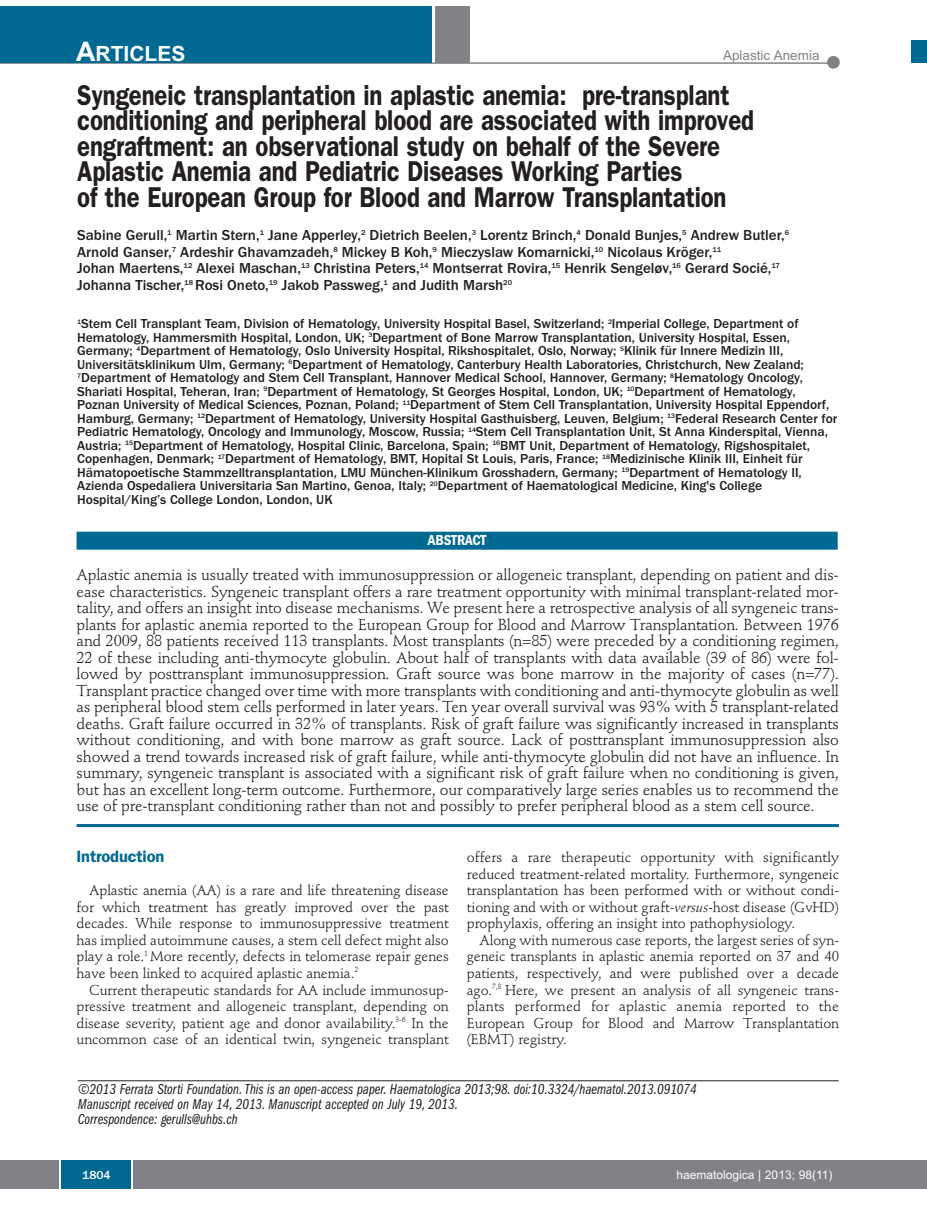
<style>
.page{position:relative;width:927px;height:1225px;background:#fff}
.page>*{position:absolute;margin:0;border:0;box-sizing:border-box;transform-origin:0 0}
.t1{font:600 28.8px/25.5px "Franklin Gothic";letter-spacing:-.005em;color:#231f20;scale:.83 1}
.t2{font:700 21px "Arial";color:#fff}
.t3{font:600 16.5px "Franklin Gothic";letter-spacing:-.01em;color:#006991}
.t4{font:15.75px/16.5px "Stempel Schneidler";letter-spacing:-.01em;color:#231f20;text-align:justify}
.t5{font:500 15px/16.5px "Franklin Gothic";color:#231f20}
.t6{font:15px/15px "Franklin Gothic Book Cmpr Ital";color:#231f20}
.t7{font:600 condensed 15px "Franklin Gothic";letter-spacing:-.005em;color:#fff}
.t8{font:14.25px/16.5px "Stempel Schneidler";letter-spacing:-.005em;color:#231f20;text-align:justify}
.t9{font:500 13.5px/13.5px "Franklin Gothic";color:#231f20}
.t10{font:13.5px "Arial";color:#808285}
.t11{font:12px "Arial";color:#fff}
.t12{font:500 12px "Franklin Gothic";color:#fff}
.s1{font-size:27px}
.s2{font-style:italic}
</style>
<div class="page">
<div style="left:911px;top:40px;width:16px;height:22px;background:#006991"></div>
<div style="left:910px;top:1160px;width:17px;height:28px;background:#808285"></div>
<hr style="left:0;top:62px;width:837px;height:2px;background:#808285">
<div style="left:0;top:1160px;width:910px;height:28px;background:#808285"></div>
<div style="left:61px;top:1160px;width:71px;height:28px;background:#006991"></div>
<div style="left:827px;top:56px;width:13px;height:13px;background:#808285;border-radius:50%"></div>
<div style="left:435px;top:6px;width:34px;height:56px;background:#808285"></div>
<div style="left:0;top:6px;width:431px;height:56px;background:#006991"></div>
<svg style="left:60px;top:1160px;width:1px;height:28px"></svg>
<svg style="left:132px;top:1160px;width:1px;height:28px"></svg>
<hr style="left:77px;top:824px;width:762px;height:3px;background:#006991">
<div style="left:77px;top:531px;width:761px;height:18px;background:#006991"></div>
<hr style="left:78px;top:1080px;width:761px;height:1px;background:#231f20">
<h2 class="t2" style="left:76px;top:42px;width:111px"><span class="s1">A</span>RTICLES</h2>
<p class="t10" style="left:723px;top:47px;width:98px">Aplastic Anemia</p>
<p class="t1" style="left:77px;top:85px;width:817px">Syngeneic transplantation in aplastic anemia: pre-transplant conditioning and peripheral blood are associated with improved engraftment: an observational study on behalf of the Severe Aplastic Anemia and Pediatric Diseases Working Parties<br>of the European Group for Blood and Marrow Transplantation</p>
<p class="t5" style="left:77px;top:227px;width:713px">Sabine Gerull,<sup>1</sup> Martin Stern,<sup>1</sup> Jane Apperley,<sup>2</sup> Dietrich Beelen,<sup>3</sup> Lorentz Brinch,<sup>4</sup> Donald Bunjes,<sup>5</sup> Andrew Butler,<sup>6<br></sup>Arnold Ganser,<sup>7</sup> Ardeshir Ghavamzadeh,<sup>8</sup> Mickey B Koh,<sup>9</sup> Mieczyslaw Komarnicki,<sup>10</sup> Nicolaus Kröger,<sup>11<br></sup>Johan Maertens,<sup>12</sup> Alexei Maschan,<sup>13</sup> Christina Peters,<sup>14</sup> Montserrat Rovira,<sup>15</sup> Henrik Sengeløv,<sup>16</sup> Gerard Socié,<sup>17<br></sup>Johanna Tischer,<sup>18</sup> Rosi Oneto,<sup>19</sup> Jakob Passweg,<sup>1</sup> and Judith Marsh<sup>20</sup></p>
<p class="t9" style="left:77px;top:317px;width:762px"><sup>1</sup>Stem Cell Transplant Team, Division of Hematology, University Hospital Basel, Switzerland; <sup>2</sup>Imperial College, Department of Hematology, Hammersmith Hospital, London, UK; <sup>3</sup>Department of Bone Marrow Transplantation, University Hospital, Essen, Germany; <sup>4</sup>Department of Hematology, Oslo University Hospital, Rikshospitalet, Oslo, Norway; <sup>5</sup>Klinik für Innere Medizin III, Universitätsklinikum Ulm, Germany; <sup>6</sup>Department of Hematology, Canterbury Health Laboratories, Christchurch, New Zealand; <sup>7</sup>Department of Hematology and Stem Cell Transplant, Hannover Medical School, Hannover, Germany; <sup>8</sup>Hematology Oncology, Shariati Hospital, Teheran, Iran; <sup>9</sup>Department of Hematology, St Georges Hospital, London, UK; <sup>10</sup>Department of Hematology, Poznan University of Medical Sciences, Poznan, Poland; <sup>11</sup>Department of Stem Cell Transplantation, University Hospital Eppendorf, Hamburg, Germany; <sup>12</sup>Department of Hematology, University Hospital Gasthuisberg, Leuven, Belgium; <sup>13</sup>Federal Research Center for Pediatric Hematology, Oncology and Immunology, Moscow, Russia; <sup>14</sup>Stem Cell Transplantation Unit, St Anna Kinderspital, Vienna, Austria; <sup>15</sup>Department of Hematology, Hospital Clinic, Barcelona, Spain; <sup>16</sup>BMT Unit, Department of Hematology, Rigshospitalet, Copenhagen, Denmark; <sup>17</sup>Department of Hematology, BMT, Hopital St Louis, Paris, France; <sup>18</sup>Medizinische Klinik III, Einheit für Hämatopoetische Stammzelltransplantation, LMU München-Klinikum Grosshadern, Germany; <sup>19</sup>Department of Hematology II, Azienda Ospedaliera Universitaria San Martino, Genoa, Italy; <sup>20</sup>Department of Haematological Medicine, King's College Hospital/King’s College London, London, UK</p>
<p class="t7" style="left:428px;top:535px;width:60px">ABSTRACT</p>
<p class="t4" style="left:77px;top:568px;width:764px">Aplastic anemia is usually treated with immunosuppression or allogeneic transplant, depending on patient and dis&shy;ease characteristics. Syngeneic transplant offers a rare treatment opportunity with minimal transplant-related mor&shy;tality, and offers an insight into disease mechanisms. We present here a retrospective analysis of all syngeneic trans&shy;plants for aplastic anemia reported to the European Group for Blood and Marrow Transplantation. Between 1976 and 2009, 88 patients received 113 transplants. Most transplants (n=85) were preceded by a conditioning regimen, 22 of these including anti-thymocyte globulin. About half of transplants with data available (39 of 86) were fol&shy;lowed by posttransplant immunosuppression. Graft source was bone marrow in the majority of cases (n=77).<br>Transplant practice changed over time with more transplants with conditioning and anti-thymocyte globulin as well as peripheral blood stem cells performed in later years. Ten year overall survival was 93% with 5 transplant-related deaths. Graft failure occurred in 32% of transplants. Risk of graft failure was significantly increased in transplants without conditioning, and with bone marrow as graft source. Lack of posttransplant immunosuppression also showed a trend towards increased risk of graft failure, while anti-thymocyte globulin did not have an influence. In summary, syngeneic transplant is associated with a significant risk of graft failure when no conditioning is given, but has an excellent long-term outcome. Furthermore, our comparatively large series enables us to recommend the use of pre-transplant conditioning rather than not and possibly to prefer peripheral blood as a stem cell source.</p>
<p class="t3" style="left:77px;top:851px;width:89px">Introduction</p>
<p class="t8" style="left:77px;top:883px;width:374px;text-indent:13px">Aplastic anemia (AA) is a rare and life threatening disease for which treatment has greatly improved over the past decades. While response to immunosuppressive treatment has implied autoimmune causes, a stem cell defect might also play a role.<sup>1</sup> More recently, defects in telomerase repair genes have been linked to acquired aplastic anemia.<sup>2</sup></p>
<p class="t8" style="left:77px;top:982px;width:374px;text-indent:13px">Current therapeutic standards for AA include immunosup&shy;pressive treatment and allogeneic transplant, depending on disease severity, patient age and donor availability.<sup>3-6</sup> In the uncommon case of an identical twin, syngeneic transplant</p>
<p class="t8" style="left:467px;top:850px;width:374px">offers a rare therapeutic opportunity with significantly reduced treatment-related mortality. Furthermore, syngeneic transplantation has been performed with or without condi&shy;tioning and with or without graft-<span class="s2">versus</span>-host disease (GvHD) prophylaxis, offering an insight into pathophysiology.</p>
<p class="t8" style="left:467px;top:933px;width:374px;text-indent:13px">Along with numerous case reports, the largest series of syn&shy;geneic transplants in aplastic anemia reported on 37 and 40 patients, respectively, and were published over a decade ago.<sup>7,8</sup> Here, we present an analysis of all syngeneic trans&shy;plants performed for aplastic anemia reported to the European Group for Blood and Marrow Transplantation (EBMT) registry.</p>
<p class="t6" style="left:78px;top:1082px;width:621px">©2013 Ferrata Storti Foundation.This is an open-access paper. Haematologica 2013;98. doi:10.3324/haematol.2013.091074<br>Manuscript received on May 14, 2013. Manuscript accepted on July 19, 2013.<br>Correspondence: gerulls@uhbs.ch</p>
<p class="t12" style="left:82px;top:1167px;width:30px">1804</p>
<p class="t11" style="left:676px;top:1167px;width:157px">haematologica | 2013; 98(11)</p>
</div>
